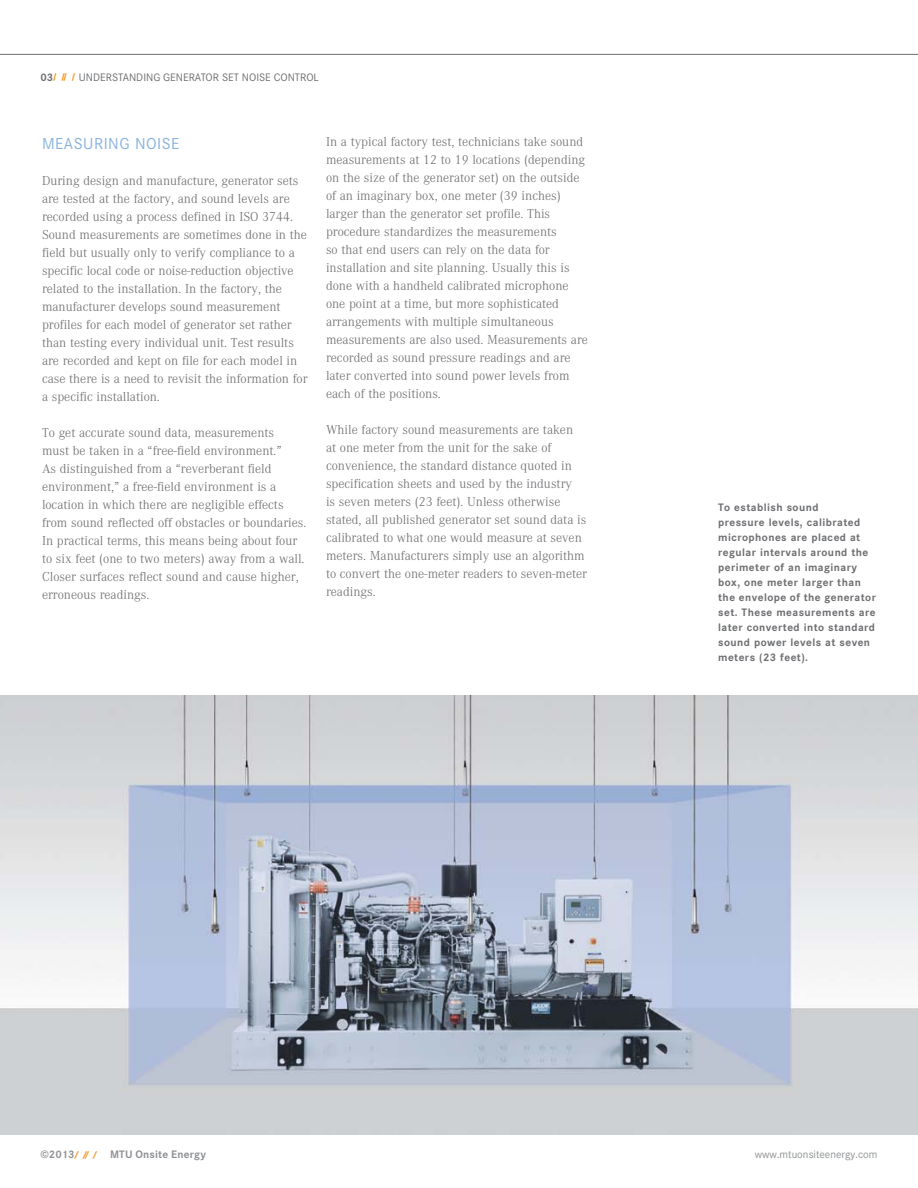
<style>
.page{position:relative;width:918px;height:1188px;background:#fff}
.page>*{position:absolute;margin:0;border:0;box-sizing:border-box;transform-origin:0 0}
.t1{font:16.5px "Corporate S";letter-spacing:.03em;color:#88b2df}
.t2{font:300 13.5px/18px "Corporate A";color:#6d6e71}
.t3{font:700 11.25px/15px "Corporate S";letter-spacing:.04em;color:#6d6e71}
.t4{font:11.25px "Corporate S";color:#6d6e71}
.t5{font:700 11.25px "Corporate S";letter-spacing:.015em;color:#8f9194}
.t6{font:11.25px "Corporate S";color:#8f9194}
.s1{font-weight:700}
.s2{font-weight:800;font-style:italic;font-size:8.7px;color:#f8971d}
.s3{font-weight:800;font-size:8.7px;color:#f8982f}
</style>
<div class="page">
<hr style="left:0;top:54px;width:918px;height:1px;background:#6d6e71">
<img style="left:0;top:696px;width:918px;height:438px">
<p class="t4" style="left:40px;top:71px;width:279px"><span class="s1">03</span><span class="s2">/ // /</span>UNDERSTANDING GENERATOR SET NOISE CONTROL</p>
<p class="t1" style="left:42px;top:134px;width:139px">MEASURING NOISE</p>
<p class="t2" style="left:42px;top:172px;width:267px">During design and manufacture, generator sets are tested at the factory, and sound levels are recorded using a process defined in ISO 3744.<br>Sound measurements are sometimes done in the field but usually only to verify compliance to a specific local code or noise-reduction objective related to the installation. In the factory, the manufacturer develops sound measurement profiles for each model of generator set rather than testing every individual unit. Test results are recorded and kept on file for each model in case there is a need to revisit the information for a specific installation.</p>
<p class="t2" style="left:42px;top:424px;width:266px">To get accurate sound data, measurements<br>must be taken in a “free-field environment.”<br>As distinguished from a “reverberant field environment,” a free-field environment is a location in which there are negligible effects from sound reflected off obstacles or boundaries.<br>In practical terms, this means being about four to six feet (one to two meters) away from a wall.<br>Closer surfaces reflect sound and cause higher, erroneous readings.</p>
<p class="t2" style="left:326px;top:133px;width:263px">In a typical factory test, technicians take sound measurements at 12 to 19 locations (depending on the size of the generator set) on the outside of an imaginary box, one meter (39 inches) larger than the generator set profile. This procedure standardizes the measurements<br>so that end users can rely on the data for installation and site planning. Usually this is done with a handheld calibrated microphone one point at a time, but more sophisticated arrangements with multiple simultaneous measurements are also used. Measurements are recorded as sound pressure readings and are later converted into sound power levels from each of the positions.</p>
<p class="t2" style="left:326px;top:421px;width:263px">While factory sound measurements are taken<br>at one meter from the unit for the sake of convenience, the standard distance quoted in specification sheets and used by the industry<br>is seven meters (23 feet). Unless otherwise stated, all published generator set sound data is calibrated to what one would measure at seven meters. Manufacturers simply use an algorithm to convert the one-meter readers to seven-meter readings.</p>
<p class="t3" style="left:718px;top:500px;width:159px">To establish sound<br>pressure levels, calibrated microphones are placed at regular intervals around the perimeter of an imaginary box, one meter larger than the envelope of the generator set. These measurements are later converted into standard sound power levels at seven meters (23 feet).</p>
<p class="t5" style="left:40px;top:1148px;width:167px">©2013<span class="s3">/ // /</span> MTU Onsite Energy</p>
<p class="t6" style="left:755px;top:1148px;width:124px">WWW.MTUONSITEENERGY.COM</p>
</div>
